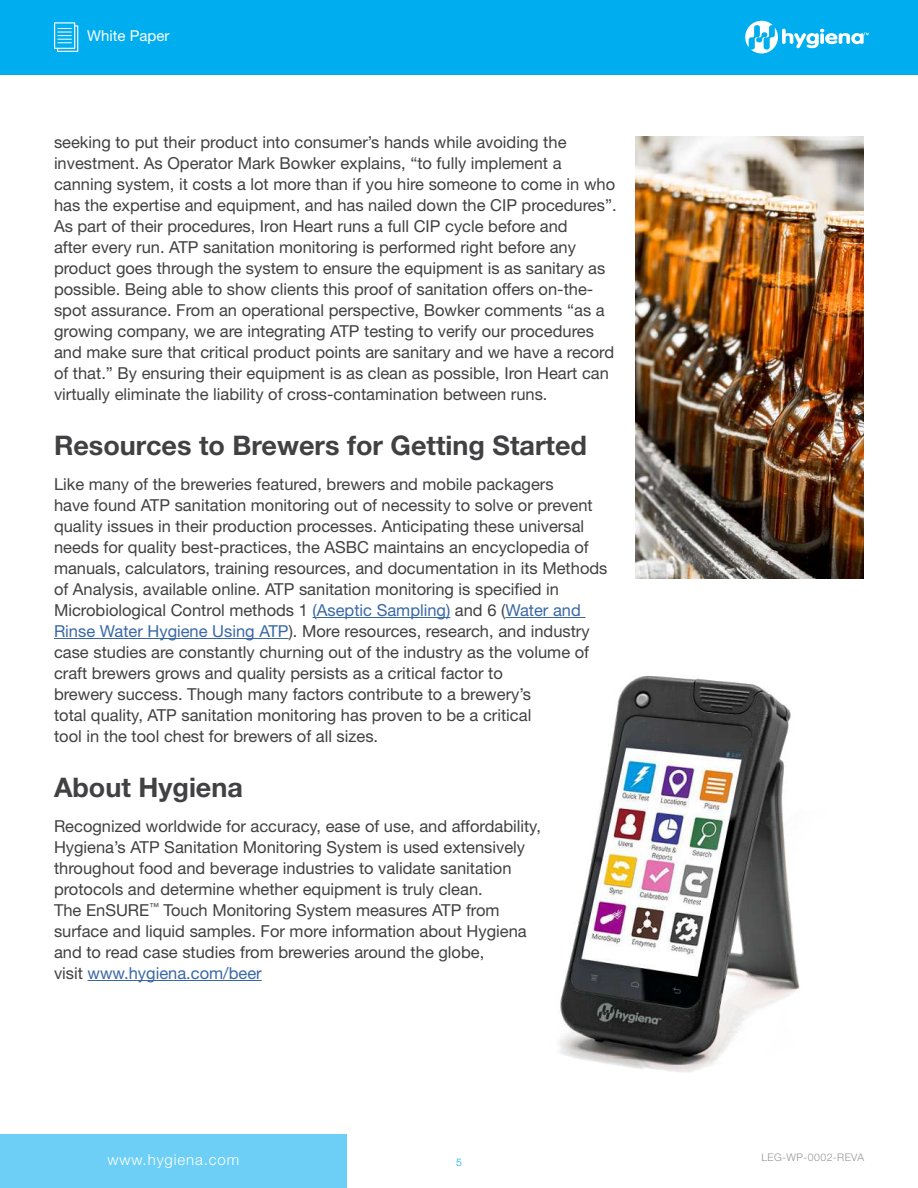
<style>
.page{position:relative;width:918px;height:1188px;background:#fff}
.page>*{position:absolute;margin:0;border:0;box-sizing:border-box;transform-origin:0 0}
.t1{font:700 27px "Helvetica Neue LT Pro";color:#414042}
.t2{font:16.5px/21px "Helvetica Neue LT Pro";color:#414042}
.t3{font:300 15px "Helvetica Neue LT Pro";letter-spacing:.06em;color:#fff}
.t4{font:15px "Helvetica Neue LT Pro";color:#fff}
.t5{font:300 10.5px "Helvetica Neue LT Pro";letter-spacing:.04em;color:#939598}
.t6{font:300 10.5px "Helvetica Neue LT Pro";color:#00aeef}
.s1{color:#3a68a5}
</style>
<div class="page">
<img style="left:636px;top:136px;width:228px;height:443px">
<img style="left:559px;top:676px;width:241px;height:396px">
<hr style="left:313px;top:617px;width:137px;height:1px;background:#3a68a5">
<hr style="left:505px;top:617px;width:80px;height:1px;background:#3a68a5">
<hr style="left:54px;top:638px;width:235px;height:1px;background:#3a68a5">
<hr style="left:88px;top:980px;width:174px;height:1px;background:#3a68a5">
<div style="left:0;top:0;width:918px;height:74px;background:#00aeef"></div>
<svg style="left:745px;top:21px;width:124px;height:33px"></svg>
<svg style="left:54px;top:22px;width:24px;height:30px"></svg>
<div style="left:0;top:1134px;width:347px;height:54px;background:#6dcff6"></div>
<p class="t4" style="left:87px;top:27px;width:84px">White Paper</p>
<p class="t2" style="left:54px;top:131px;width:564px">seeking to put their product into consumer’s hands while avoiding the investment. As Operator Mark Bowker explains, “to fully implement a canning system, it costs a lot more than if you hire someone to come in who has the expertise and equipment, and has nailed down the CIP procedures”.<br>As part of their procedures, Iron Heart runs a full CIP cycle before and<br>after every run. ATP sanitation monitoring is performed right before any product goes through the system to ensure the equipment is as sanitary as possible. Being able to show clients this proof of sanitation offers on-the&shy;spot assurance. From an operational perspective, Bowker comments “as a growing company, we are integrating ATP testing to verify our procedures and make sure that critical product points are sanitary and we have a record of that.” By ensuring their equipment is as clean as possible, Iron Heart can virtually eliminate the liability of cross-contamination between runs.</p>
<h1 class="t1" style="left:54px;top:429px;width:535px">Resources to Brewers for Getting Started</h1>
<p class="t2" style="left:54px;top:473px;width:555px">Like many of the breweries featured, brewers and mobile packagers<br>have found ATP sanitation monitoring out of necessity to solve or prevent quality issues in their production processes. Anticipating these universal needs for quality best-practices, the ASBC maintains an encyclopedia of manuals, calculators, training resources, and documentation in its Methods of Analysis, available online. ATP sanitation monitoring is specified in Microbiological Control methods 1 <span class="s1">(Aseptic Sampling)</span> and 6 (<span class="s1">Water and Rinse Water Hygiene Using ATP</span>). More resources, research, and industry case studies are constantly churning out of the industry as the volume of craft brewers grows and quality persists as a critical factor to<br>brewery success. Though many factors contribute to a brewery’s<br>total quality, ATP sanitation monitoring has proven to be a critical<br>tool in the tool chest for brewers of all sizes.</p>
<h1 class="t1" style="left:54px;top:771px;width:190px">About Hygiena</h1>
<p class="t2" style="left:54px;top:815px;width:488px">Recognized worldwide for accuracy, ease of use, and affordability, Hygiena’s ATP Sanitation Monitoring System is used extensively throughout food and beverage industries to validate sanitation protocols and determine whether equipment is truly clean.<br>The EnSURE<sup>™</sup> Touch Monitoring System measures ATP from surface and liquid samples. For more information about Hygiena and to read case studies from breweries around the globe,<br>visit <span class="s1">www.hygiena.com/beer</span></p>
<p class="t3" style="left:107px;top:1150px;width:133px">www.hygiena.com</p>
<p class="t6" style="left:456px;top:1156px;width:7px">5</p>
<p class="t5" style="left:761px;top:1151px;width:104px">LEG-WP-0002-REVA</p>
</div>
